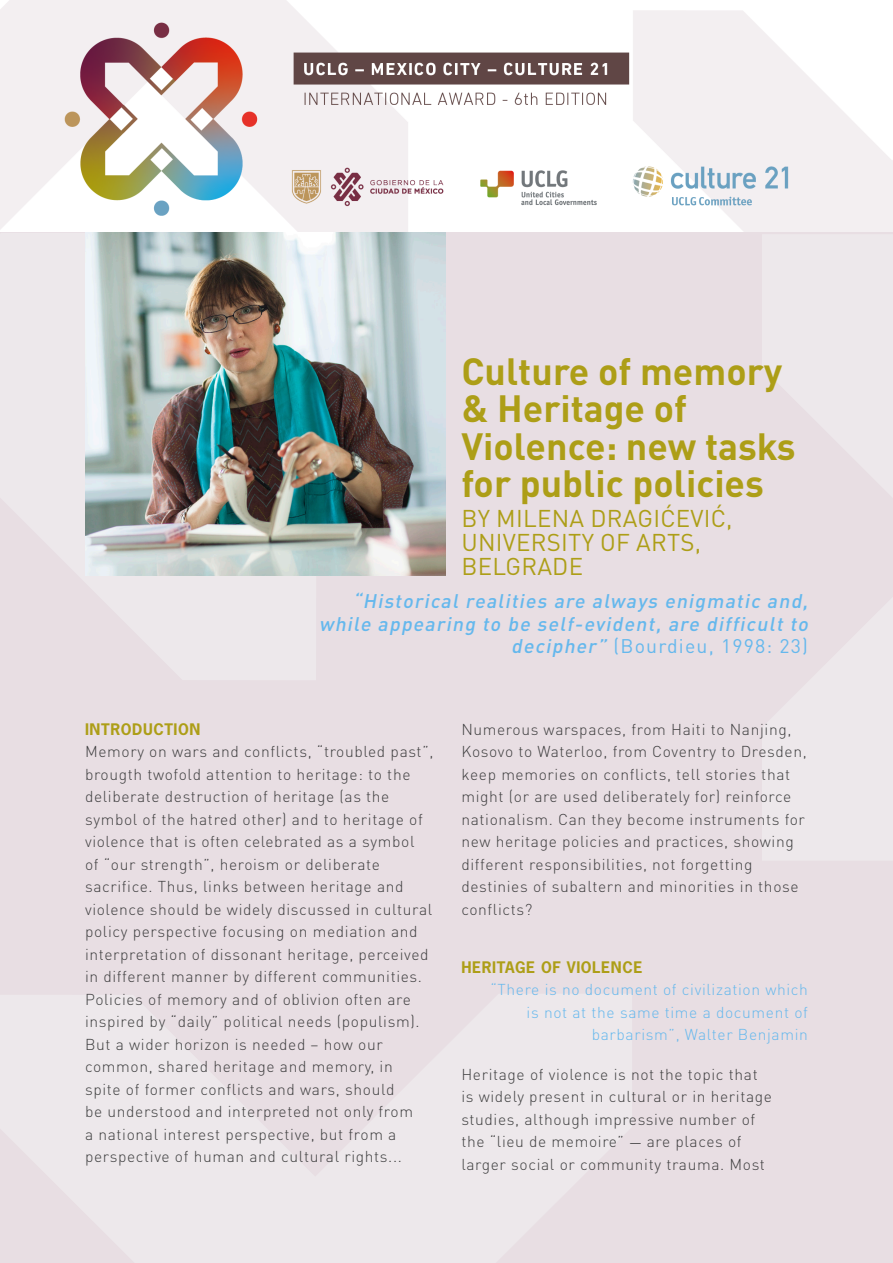
<style>
.page{position:relative;width:893px;height:1263px;background:#fff}
.page>*{position:absolute;margin:0;border:0;box-sizing:border-box;transform-origin:0 0}
.t1{font:700 37.5px/37.5px "DIN Pro";color:#ad9e17}
.t2{font:24px/24px "DIN Pro";letter-spacing:.01em;color:#ad9e17}
.t3{font:italic 500 19.5px/22.5px "DIN Pro";color:#65b8ed;text-align:right}
.t4{font:300 15.6px/22.5px "DIN Pro";letter-spacing:.04em;color:#3e3e3f}
.t5{font:300 15.6px/22.5px "DIN Pro";letter-spacing:.04em;color:#65b8ed;text-align:right}
.subtit{font:700 15px "News Gothic Std";letter-spacing:.04em;color:#ad9e17}
.s1{font-weight:400;font-style:normal}
.s2{font-family:"Minion Pro";font-weight:400}
</style>
<div class="page">
<img style="left:0;top:0;width:893px;height:233px">
<div style="left:0;top:233px;width:893px;height:1030px;background:#e8dee3"></div>
<img style="left:85px;top:233px;width:360px;height:342px">
<p class="t1" style="left:461px;top:348px;width:336px">Culture of memory &amp; Heritage of<br>Violence: new tasks for public policies</p>
<p class="t2" style="left:461px;top:505px;width:273px">BY MILENA DRAGIĆEVIĆ,<br>UNIVERSITY OF ARTS,<br>BELGRADE</p>
<p class="t3" style="left:319px;top:589px;width:495px">“Historical realities are always enigmatic and, while appearing to be self-evident, are difficult to decipher”<span class="s1">(Bourdieu, 1998: 23)</span></p>
<p class="subtit" style="left:85px;top:719px;width:117px">INTRODUCTION</p>
<p class="t4" style="left:85px;top:739px;width:350px">Memory on wars and conflicts, “troubled past”, brougth twofold attention to heritage: to the deliberate destruction of heritage (as the symbol of the hatred other) and to heritage of violence that is often celebrated as a symbol<br>of “our strength”, heroism or deliberate sacrifice. Thus, links between heritage and violence should be widely discussed in cultural policy perspective focusing on mediation and interpretation of dissonant heritage, perceived in different manner by different communities.<br>Policies of memory and of oblivion often are inspired by “daily” political needs (populism).<br>But a wider horizon is needed – how our common, shared heritage and memory, in<br>spite of former conflicts and wars, should<br>be understood and interpreted not only from<br>a national interest perspective, but from a perspective of human and cultural rights...</p>
<p class="t4" style="left:461px;top:717px;width:347px">Numerous warspaces, from Haiti to Nanjing, Kosovo to Waterloo, from Coventry to Dresden, keep memories on conflicts, tell stories that might (or are used deliberately for) reinforce nationalism. Can they become instruments for new heritage policies and practices, showing different responsibilities, not forgetting destinies of subaltern and minorities in those conflicts?</p>
<p class="subtit" style="left:461px;top:957px;width:182px">HERITAGE OF VIOLENCE</p>
<p class="t5" style="left:490px;top:977px;width:319px">“Тhere is no document of civilization which is not at the same time a document of barbarism”, Walter Benjamin</p>
<p class="t4" style="left:461px;top:1062px;width:312px">Heritage of violence is not the topic that is widely present in cultural or in heritage studies, although impressive number of the “lieu de memoire” <span class="s2">-</span> are places of larger social or community trauma. Most</p>
</div>
